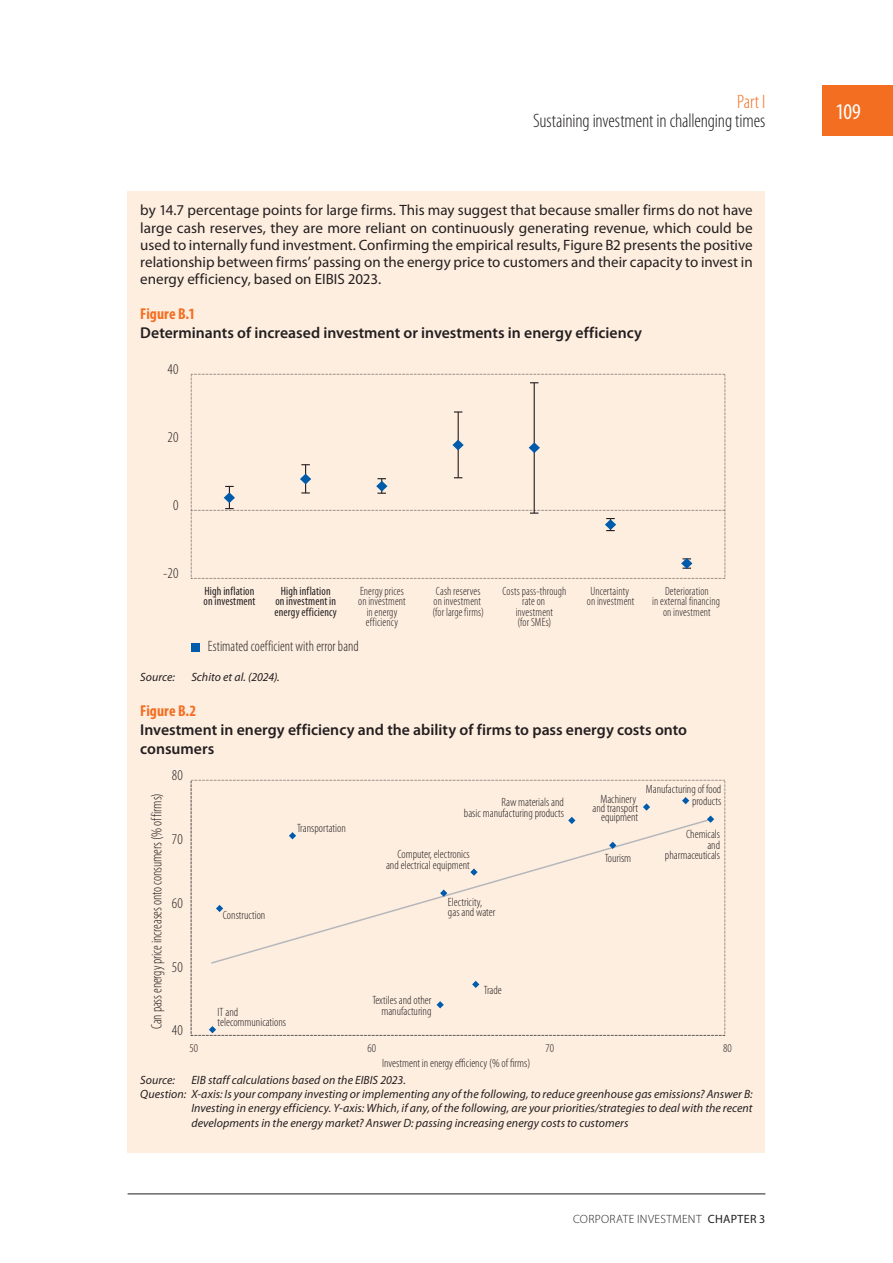
<style>
.page{position:relative;width:893px;height:1263px;background:#fff}
.page>*{position:absolute;margin:0;border:0;box-sizing:border-box;transform-origin:0 0}
.t1{font:condensed 22.5px "Myriad Pro";color:#fff}
.t2{font:300 condensed 19.5px "Myriad Pro";letter-spacing:-.01em;color:#231f20}
.t3{font:300 condensed 19.5px "Myriad Pro";color:#f36e21}
._12_FIGURE_BOX_TABLE_TITRE{font:600 15.75px/18.9px "Myriad Pro";color:#231f20}
._05_TEXTE_COURANT{font:15px/17.2px "Myriad Pro";color:#231f20;text-align:justify}
.t4{font:300 condensed 15px "Myriad Pro";color:#231f20;scale:.95 1}
.t5{font:300 condensed 15px "Myriad Pro";color:#231f20}
._08_SOURCES{font:italic 12px/14.4px "Myriad Pro";letter-spacing:.005em;color:#231f20;text-align:justify}
.t6{font:300 condensed 12px/10.5px "Myriad Pro";color:#231f20;text-align:right}
.t7{font:300 condensed 12px/10.5px "Myriad Pro";color:#231f20;text-align:center;scale:.95 1}
.t8{font:condensed 12px/10.5px "Myriad Pro";letter-spacing:.015em;color:#231f20;scale:.95 1}
.t9{font:300 12px "Myriad Pro";letter-spacing:.03em;color:#231f20}
.s1{font-weight:700;font-stretch:condensed;color:#f36e21}
.s2{font-weight:400}
</style>
<div class="page">
<div style="left:823px;top:85px;width:70px;height:50px;background:#f36e21"></div>
<hr style="left:128px;top:1193px;width:637px;height:1px;background:#231f20">
<div style="left:128px;top:191px;width:637px;height:961px;background:#feeee0"></div>
<svg style="left:191px;top:374px;width:535px;height:205px"></svg>
<div style="left:191px;top:643px;width:9px;height:8px;background:#015bab"></div>
<svg style="left:191px;top:780px;width:535px;height:256px"></svg>
<h2 class="t3" style="left:737px;top:91px;width:30px">Part I</h2>
<h2 class="t2" style="left:533px;top:110px;width:234px">Sustaining investment in challenging times</h2>
<p class="_05_TEXTE_COURANT" style="left:140px;top:202px;width:614px">by 14.7 percentage points for large firms. This may suggest that because smaller firms do not have large cash reserves, they are more reliant on continuously generating revenue, which could be used to internally fund investment. Confirming the empirical results, Figure B2 presents the positive relationship between firms’ passing on the energy price to customers and their capacity to invest in energy efficiency, based on EIBIS 2023.</p>
<p class="_12_FIGURE_BOX_TABLE_TITRE" style="left:140px;top:305px;width:503px"><span class="s1">Figure B.1<br></span>Determinants of increased investment or investments in energy efficiency</p>
<p class="t5" style="left:168px;top:361px;width:12px">40</p>
<p class="t5" style="left:168px;top:429px;width:12px">20</p>
<p class="t5" style="left:173px;top:497px;width:7px">0</p>
<p class="t5" style="left:163px;top:565px;width:17px">-20</p>
<p class="t8" style="left:203px;top:586px;width:56px">High inflation on investment</p>
<p class="t8" style="left:275px;top:586px;width:67px;text-align:center">High inflation<br>on investment in energy efficiency</p>
<p class="t7" style="left:358px;top:586px;width:52px">Energy prices on investment in energy efficiency</p>
<p class="t7" style="left:432px;top:586px;width:56px;text-align:left">Cash reserves on investment (for large firms)</p>
<p class="t7" style="left:502px;top:586px;width:69px">Costs pass-through rate on<br>investment<br>(for SMEs)</p>
<p class="t7" style="left:587px;top:586px;width:52px;text-align:left">Uncertainty on investment</p>
<p class="t7" style="left:652px;top:586px;width:73px">Deterioration<br>in external financing on investment</p>
<p class="t4" style="left:208px;top:638px;width:160px">Estimated coefficient with error band</p>
<p class="_08_SOURCES" style="left:140px;top:670px;width:36px">Source:</p>
<p class="_08_SOURCES" style="left:191px;top:670px;width:90px">Schito et al. (2024).</p>
<p class="_12_FIGURE_BOX_TABLE_TITRE" style="left:140px;top:701px;width:548px"><span class="s1">Figure B.2<br></span>Investment in energy efficiency and the ability of firms to pass energy costs onto consumers</p>
<p class="t5" style="left:172px;top:767px;width:12px">80</p>
<p class="t4" style="left:148px;top:1029px;width:250px;rotate:-90deg">Can pass energy price increases onto consumers (% of firms)</p>
<p class="t5" style="left:172px;top:831px;width:12px">70</p>
<p class="t5" style="left:172px;top:895px;width:12px">60</p>
<p class="t5" style="left:172px;top:959px;width:12px">50</p>
<p class="t5" style="left:172px;top:1022px;width:12px">40</p>
<p class="t6" style="left:223px;top:910px;width:44px">Construction</p>
<p class="t6" style="left:297px;top:823px;width:50px">Transportation</p>
<p class="t6" style="left:464px;top:797px;width:102px">Raw materials and<br>basic manufacturing products</p>
<p class="t6" style="left:386px;top:849px;width:85px">Computer, electronics and electrical equipment</p>
<p class="t6" style="left:448px;top:897px;width:49px;text-align:left">Electricity, gas and water</p>
<p class="t6" style="left:372px;top:995px;width:61px">Textiles and other</p>
<p class="t6" style="left:484px;top:985px;width:19px">Trade</p>
<p class="t6" style="left:218px;top:1007px;width:22px">IT and</p>
<p class="t6" style="left:381px;top:1006px;width:52px">manufacturing</p>
<p class="t6" style="left:218px;top:1017px;width:70px">telecommunications</p>
<p class="t6" style="left:592px;top:795px;width:47px;line-height:9px">Machinery and transport equipment</p>
<p class="t6" style="left:605px;top:853px;width:28px">Tourism</p>
<p class="t6" style="left:646px;top:783px;width:77px;line-height:12px">Manufacturing of food products</p>
<p class="t6" style="left:665px;top:829px;width:57px">Chemicals<br>and pharmaceuticals</p>
<p class="t6" style="left:190px;top:1043px;width:10px">50</p>
<p class="t6" style="left:367px;top:1043px;width:10px">60</p>
<p class="t6" style="left:545px;top:1043px;width:10px">70</p>
<p class="t6" style="left:723px;top:1043px;width:10px">80</p>
<p class="t6" style="left:382px;top:1058px;width:150px">Investment in energy efficiency (% of firms)</p>
<p class="_08_SOURCES" style="left:140px;top:1073px;width:36px">Source:</p>
<p class="_08_SOURCES" style="left:191px;top:1073px;width:216px">EIB staff calculations based on the EIBIS 2023.</p>
<p class="_08_SOURCES" style="left:191px;top:1087px;width:563px;text-indent:-51px">Question: X-axis: Is your company investing or implementing any of the following, to reduce greenhouse gas emissions? Answer B:<br>Investing in energy efficiency. Y-axis: Which, if any, of the following, are your priorities/strategies to deal with the recent developments in the energy market? Answer D: passing increasing energy costs to customers</p>
<p class="t9" style="left:573px;top:1212px;width:194px">CORPORATE INVESTMENT <span class="s2">Chapter 3</span></p>
<h1 class="t1" style="left:836px;top:100px;width:27px">109</h1>
</div>
